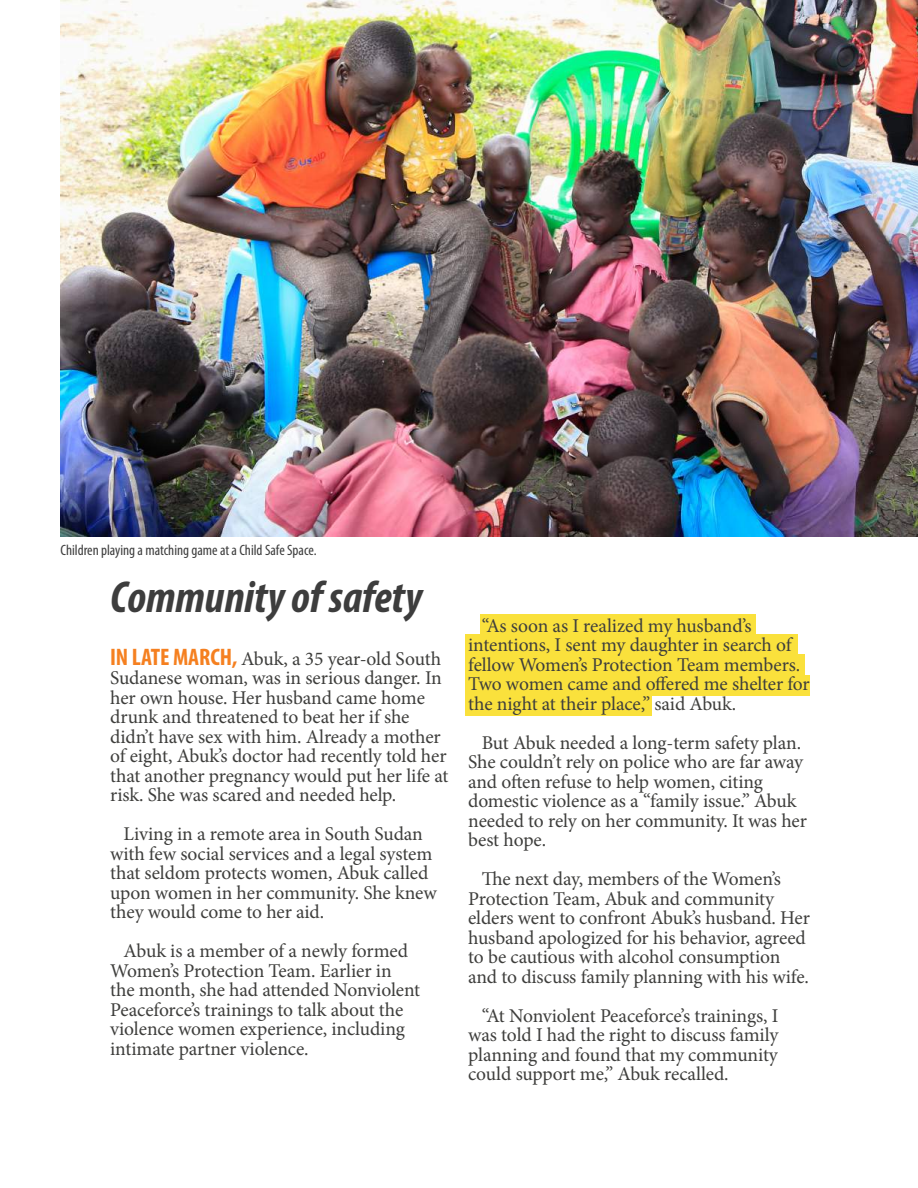
<style>
.page{position:relative;width:918px;height:1188px;background:#fff}
.page>*{position:absolute;margin:0;border:0;box-sizing:border-box;transform-origin:0 0}
.t1{font:italic 700 condensed 45px "Myriad Pro";color:#3d3d3d}
.t2{font:19.5px/19.5px "Minion Pro";letter-spacing:-.01em;color:#3e3e3c}
.t3{font:condensed 15px "Myriad Pro";color:#3d3d3d}
.s1{font-family:"Myriad Pro";font-weight:700;font-stretch:condensed;font-size:24px;color:#f58020}
</style>
<div class="page">
<div style="left:465px;top:695px;width:187px;height:21px;background:#fae13c"></div>
<div style="left:465px;top:675px;width:345px;height:20px;background:#fae13c"></div>
<div style="left:465px;top:655px;width:340px;height:20px;background:#fae13c"></div>
<div style="left:465px;top:634px;width:333px;height:21px;background:#fae13c"></div>
<div style="left:480px;top:614px;width:275px;height:20px;background:#fae13c"></div>
<img style="left:60px;top:0;width:858px;height:537px">
<p class="t3" style="left:60px;top:541px;width:258px">Children playing a matching game at a Child Safe Space.</p>
<h1 class="t1" style="left:110px;top:569px;width:314px">Community of safety</h1>
<p class="t2" style="left:110px;top:649px;width:340px"><span class="s1">IN LATE MARCH,</span> Abuk, a 35 year-old South Sudanese woman, was in serious danger. In her own house. Her husband came home drunk and threatened to beat her if she didn’t have sex with him. Already a mother of eight, Abuk’s doctor had recently told her that another pregnancy would put her life at risk. She was scared and needed help.</p>
<p class="t2" style="left:110px;top:824px;width:328px;text-indent:13px">Living in a remote area in South Sudan with few social services and a legal system that seldom protects women, Abuk called upon women in her community. She knew they would come to her aid.</p>
<p class="t2" style="left:110px;top:941px;width:312px;text-indent:13px">Abuk is a member of a newly formed Women’s Protection Team. Earlier in the month, she had attended Nonviolent Peaceforce’s trainings to talk about the violence women experience, including intimate partner violence.</p>
<p class="t2" style="left:468px;top:616px;width:343px;text-indent:13px">“As soon as I realized my husband’s intentions, I sent my daughter in search of fellow Women’s Protection Team members.<br>Two women came and offered me shelter for the night at their place,” said Abuk.</p>
<p class="t2" style="left:468px;top:733px;width:340px;text-indent:13px">But Abuk needed a long-term safety plan.<br>She couldn’t rely on police who are far away and often refuse to help women, citing domestic violence as a “family issue.” Abuk needed to rely on her community. It was her best hope.</p>
<p class="t2" style="left:468px;top:869px;width:343px;text-indent:13px">The next day, members of the Women’s Protection Team, Abuk and community elders went to confront Abuk’s husband. Her husband apologized for his behavior, agreed to be cautious with alcohol consumption and to discuss family planning with his wife.</p>
<p class="t2" style="left:468px;top:1006px;width:312px;text-align:justify;text-indent:13px">“At Nonviolent Peaceforce’s trainings, I was told I had the right to discuss family planning and found that my community could support me,” Abuk recalled.</p>
</div>
